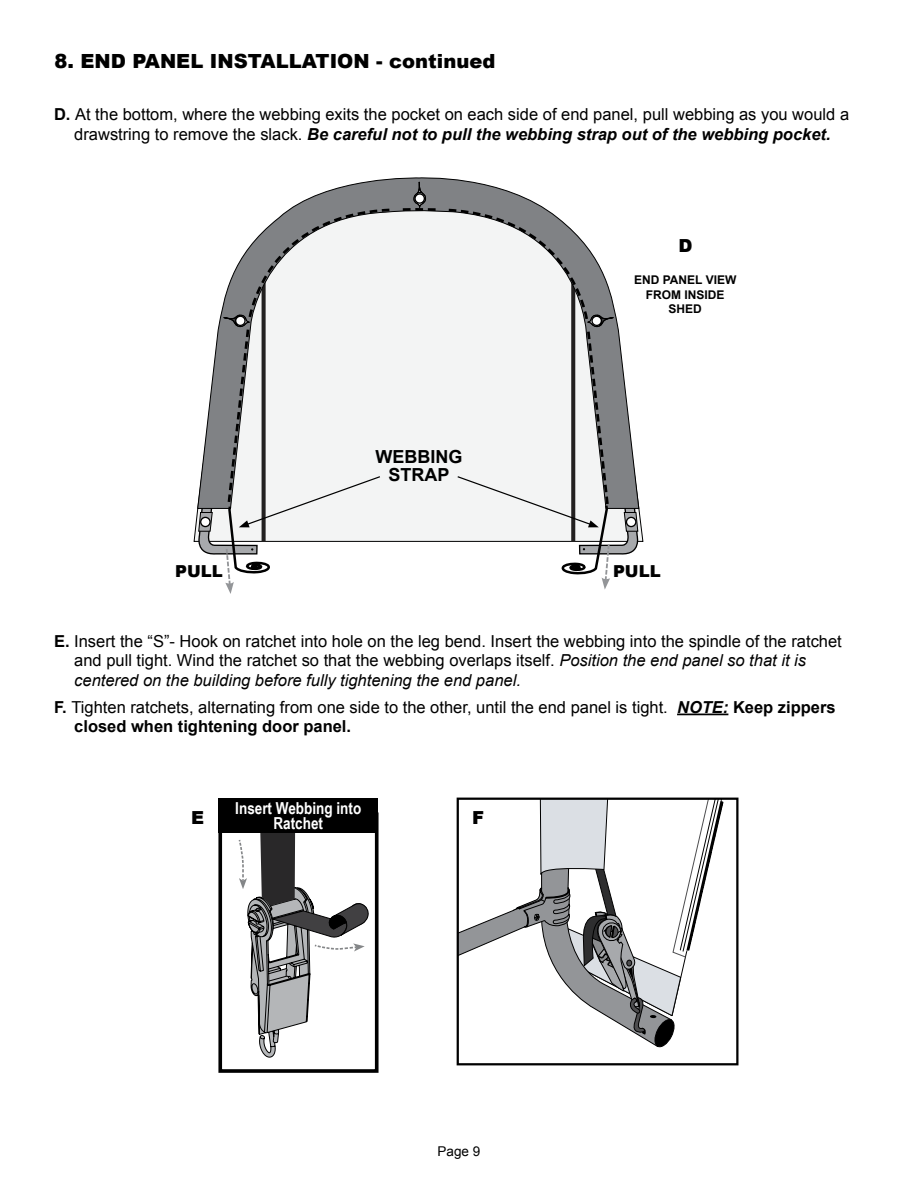
<style>
.page{position:relative;width:918px;height:1188px;background:#fff}
.page>*{position:absolute;margin:0;border:0;box-sizing:border-box;transform-origin:0 0}
.t1{font:900 19.5px "Arial";color:#000}
.t2{font:700 18px/18px "Arial";color:#000;text-align:center}
.t3{font:900 18px "Arial";color:#000}
.t4{font:16.5px/19.8px "Arial";color:#000}
.t5{font:700 16.5px/14.9px "Arial Narrow";color:#fff;text-align:center}
.t6{font:900 16.5px "Arial";color:#000}
.t7{font:13.5px "Arial";color:#000}
.t8{font:700 12px/14.4px "Arial";color:#000;text-align:center}
.s1{font-weight:700}
.s2{font-weight:700;font-style:italic}
.s3{font-style:italic}
</style>
<div class="page">
<svg style="left:195px;top:177px;width:447px;height:417px"></svg>
<svg style="left:457px;top:797px;width:266px;height:251px"></svg>
<div style="left:457px;top:798px;width:282px;height:267px;border:2px solid #000"></div>
<hr style="left:677px;top:714px;width:51px;height:1px;background:#000">
<svg style="left:238px;top:833px;width:131px;height:225px"></svg>
<div style="left:218px;top:812px;width:161px;height:261px;border:4px solid #000"></div>
<div style="left:218px;top:798px;width:160px;height:35px;background:#000"></div>
<p class="t1" style="left:54px;top:50px;width:121px">8. EN D PANEL</p>
<p class="t1" style="left:210px;top:50px;width:287px">INSTALLATION - continued</p>
<p class="t4" style="left:54px;top:104px;width:797px;text-align:center"><span class="s1">D.</span> At the bottom, where the webbing exits the pocket on each side of end panel, pull webbing as you would a drawstring to remove the slack. <span class="s2">Be careful not to pull the webbing strap out of the webbing pocket.</span></p>
<p class="t3" style="left:678px;top:235px;width:16px">D</p>
<p class="t2" style="left:375px;top:449px;width:88px">WEBBING<br>STRAP</p>
<p class="t8" style="left:634px;top:273px;width:104px">END PANEL VIEW<br>FROM INSIDE<br>SHED</p>
<p class="t6" style="left:175px;top:562px;width:37px">PULL</p>
<p class="t6" style="left:613px;top:562px;width:37px">PULL</p>
<p class="t4" style="left:74px;top:631px;width:769px;text-indent:-20px"><span class="s1">E.</span> Insert the “S”- Hook on ratchet into hole on the leg bend. Insert the webbing into the spindle of the ratchet and pull tight. Wind the ratchet so that the webbing overlaps itself. <span class="s3">Position the end panel so that it is centered on the building before fully tightening the end panel.</span></p>
<p class="t4" style="left:74px;top:697px;width:763px;text-indent:-20px"><span class="s1">F.</span> Tighten ratchets, alternating from one side to the other, until the end panel is tight. <span class="s2">NOTE:</span> <span class="s1">Keep zippers closed when tightening door panel.</span></p>
<p class="t5" style="left:235px;top:800px;width:128px">Insert Webbing into<br>Ratchet</p>
<p class="t3" style="left:191px;top:807px;width:12px">E</p>
<p class="t3" style="left:472px;top:807px;width:14px">F</p>
<p class="t7" style="left:438px;top:1142px;width:44px">Page 9</p>
</div>
